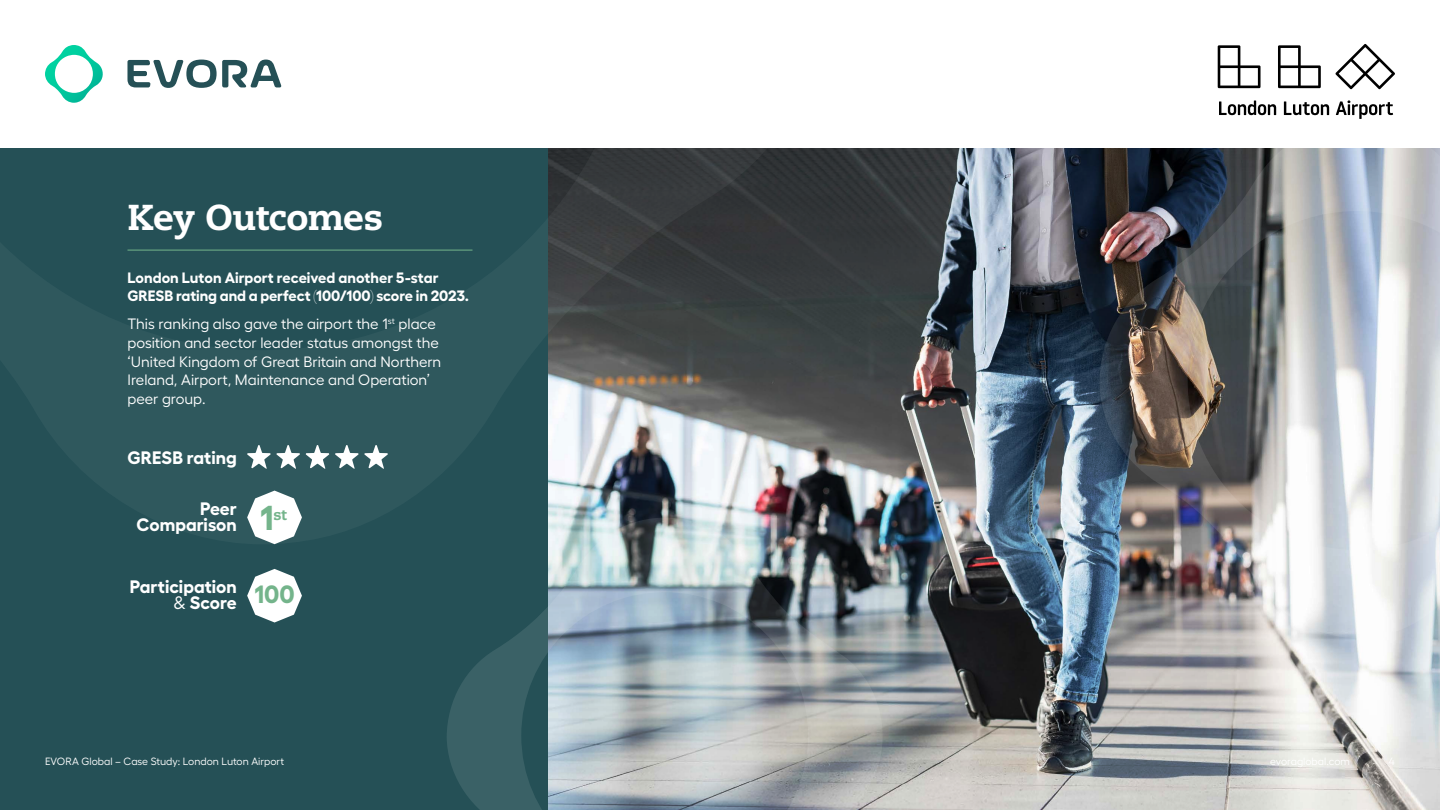
<style>
.page{position:relative;width:1440px;height:810px;background:#fff}
.page>*{position:absolute;margin:0;border:0;box-sizing:border-box;transform-origin:0 0}
.t1{font:800 36px "Caecilia LT Pro 85";letter-spacing:-.01em;color:#fff}
.t2{font:700 34.58px "Hellix";color:#74b48b}
.t3{font:700 24.97px "Hellix";color:#74b48b}
.t4{font:700 18px/16.5px "Hellix";color:#fff;text-align:right}
.t5{font:800 15.08px "Caecilia LT Pro 85";color:#74b48b}
.t6{font:15px/18.8px "Hellix";color:#fff}
.t7{font:700 15px/18.8px "Hellix";letter-spacing:-.005em;color:#fff}
.t8{font:10.5px "Hellix";color:#fff}
.s1{font-weight:400}
</style>
<div class="page">
<img style="left:837px;top:148px;width:603px;height:662px">
<div style="left:0;top:148px;width:548px;height:662px;background:#255056"></div>
<img style="left:1099px;top:148px;width:341px;height:490px">
<svg style="left:447px;top:512px;width:442px;height:298px;background:#85979c"></svg>
<svg style="left:127px;top:148px;width:710px;height:396px"></svg>
<svg style="left:127px;top:60px;width:155px;height:28px"></svg>
<svg style="left:45px;top:45px;width:58px;height:58px"></svg>
<hr style="left:128px;top:250px;width:344px;height:1px;background:#74b48b">
<svg style="left:247px;top:445px;width:141px;height:24px"></svg>
<svg style="left:247px;top:491px;width:55px;height:53px"></svg>
<svg style="left:247px;top:569px;width:55px;height:54px"></svg>
<svg style="left:1219px;top:100px;width:174px;height:19px"></svg>
<svg style="left:1218px;top:45px;width:43px;height:43px"></svg>
<svg style="left:1278px;top:45px;width:43px;height:43px"></svg>
<svg style="left:1335px;top:44px;width:60px;height:45px"></svg>
<p class="t1" style="left:128px;top:193px;width:257px">Key Outcomes</p>
<p class="t7" style="left:128px;top:266px;width:343px">London Luton Airport received another 5-star<br>GRESB rating and a perfect (100/100) score in 2023.</p>
<p class="t6" style="left:128px;top:313px;width:315px">This ranking also gave the airport the 1<sup>st</sup> place position and sector leader status amongst the ‘United Kingdom of Great Britain and Northern Ireland, Airport, Maintenance and Operation’ peer group.</p>
<p class="t4" style="left:128px;top:448px;width:111px">GRESB rating</p>
<p class="t4" style="left:137px;top:498px;width:102px">Peer<br>Comparison</p>
<p class="t2" style="left:260px;top:490px;width:15px">1</p>
<p class="t5" style="left:273px;top:505px;width:15px">st</p>
<p class="t4" style="left:130px;top:576px;width:109px">Participation <span class="s1">&amp;</span> Score</p>
<p class="t3" style="left:254px;top:575px;width:42px">100</p>
<p class="t8" style="left:45px;top:753px;width:241px">EVORA Global – Case Study: London Luton Airport</p>
</div>
